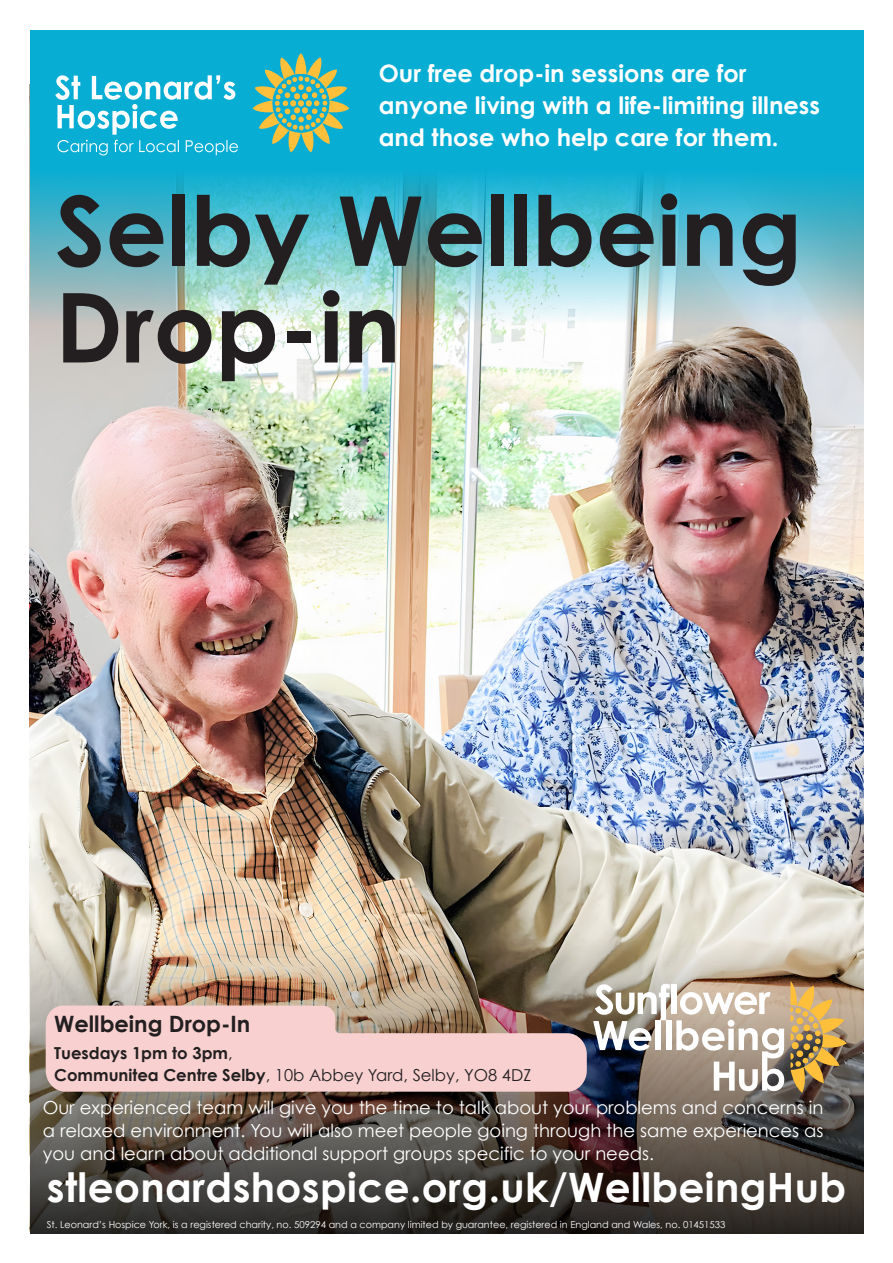
<style>
.page{position:relative;width:893px;height:1263px;background:#fff}
.page>*{position:absolute;margin:0;border:0;box-sizing:border-box;transform-origin:0 0}
.t1{font:700 96.45px "Century Gothic";color:#231f20}
.t2{font:700 40.5px "Century Gothic";letter-spacing:.01em;color:#fff}
.t3{font:700 24px/31.5px "Century Gothic";color:#fff}
.t4{font:700 22.5px "Century Gothic";color:#231f20}
.t5{font:18px/23px "Century Gothic";color:#fff;text-align:justify}
.t6{font:700 16.5px/22.5px "Century Gothic";color:#231f20}
.t7{font:9.6px "Century Gothic";color:#fff}
.s1{font-weight:400}
</style>
<div class="page">
<img style="left:30px;top:324px;width:833px;height:588px">
<img style="left:30px;top:30px;width:833px;height:294px">
<svg style="left:253px;top:53px;width:96px;height:99px;background:#62b39b"></svg>
<svg style="left:55px;top:75px;width:183px;height:80px"></svg>
<img style="left:30px;top:912px;width:833px;height:321px">
<div style="left:671px;top:984px;width:6px;height:30px;background:#fff"></div>
<svg style="left:593px;top:984px;width:77px;height:66px"></svg>
<div style="left:655px;top:1020px;width:6px;height:30px;background:#fff"></div>
<div style="left:666px;top:1020px;width:5px;height:30px;background:#fff"></div>
<svg style="left:676px;top:992px;width:108px;height:99px"></svg>
<img style="left:790px;top:981px;width:57px;height:112px">
<svg style="left:46px;top:1004px;width:541px;height:88px;background:#e4bfbc"></svg>
<p class="t3" style="left:379px;top:57px;width:369px">Our free drop-in sessions are for</p>
<p class="t3" style="left:379px;top:88px;width:443px">anyone living with a life-limiting illness and those who help care for them.</p>
<p class="t1" style="left:55px;top:158px;width:748px">Selby Wellbeing</p>
<p class="t1" style="left:55px;top:254px;width:347px">Drop-in</p>
<p class="t4" style="left:54px;top:1007px;width:198px">Wellbeing Drop-In</p>
<p class="t6" style="left:54px;top:1041px;width:479px">Tuesdays 1pm to 3pm<span class="s1">,<br></span>Communitea Centre Selby<span class="s1">, 10b Abbey Yard, Selby, YO8 4DZ</span></p>
<p class="t5" style="left:43px;top:1096px;width:782px">Our experienced team will give you the time to talk about your problems and concerns in a relaxed environment. You will also meet people going through the same experiences as you and learn about additional support groups specific to your needs.</p>
<p class="t2" style="left:47px;top:1156px;width:801px">stleonardshospice.org.uk/WellbeingHub</p>
<p class="t7" style="left:47px;top:1218px;width:680px">St. Leonard’s Hospice York, is a registered charity, no. 509294 and a company limited by guarantee, registered in England and Wales, no. 01451533</p>
</div>
